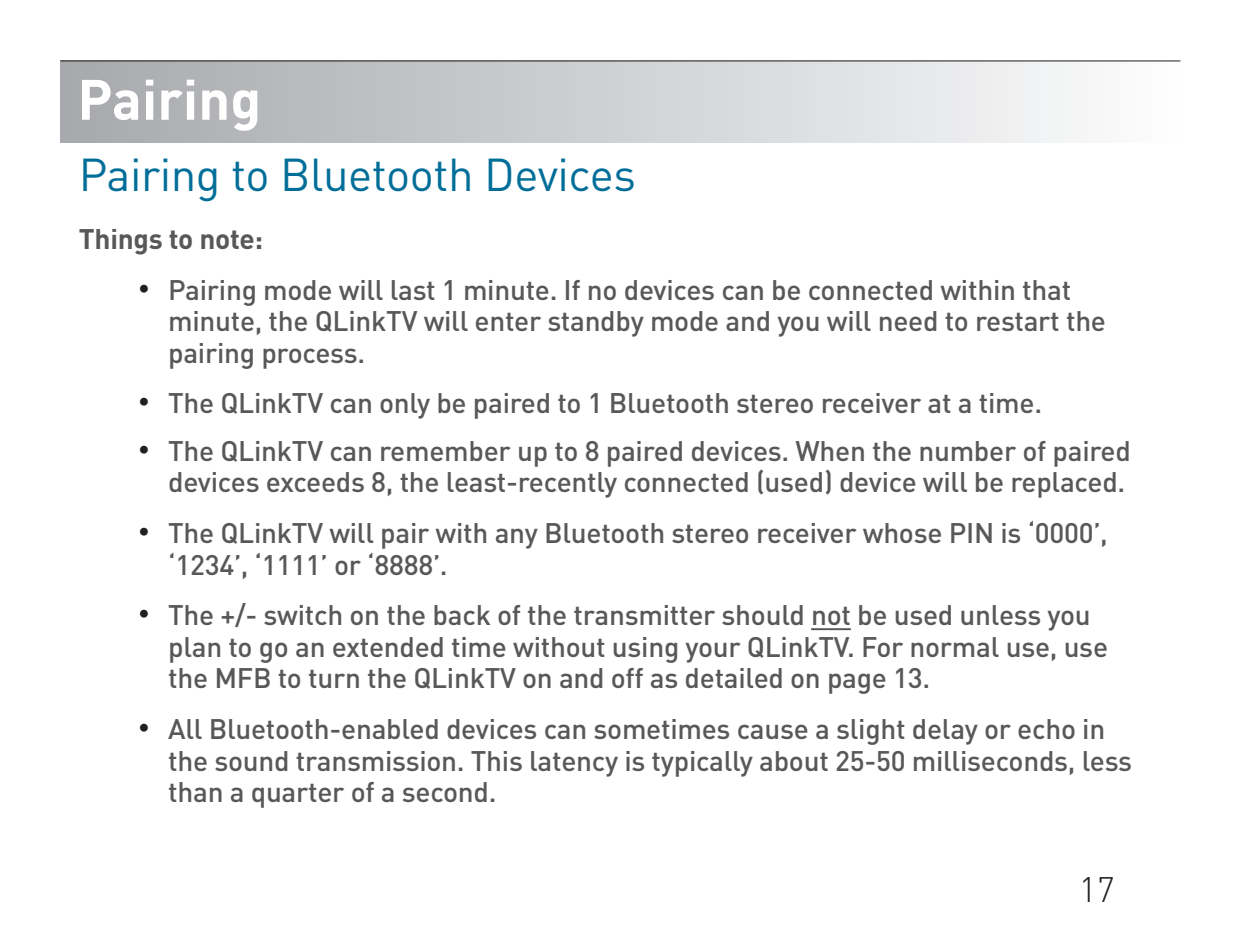
<style>
.page{position:relative;width:1241px;height:943px;background:#fff}
.page>*{position:absolute;margin:0;border:0;box-sizing:border-box;transform-origin:0 0}
.t1{font:700 56px "DINOT";color:#fff}
.t2{font:45.5px "DINOT";letter-spacing:-.01em;color:#006e98}
.t3{font:300 35px "DINOT";color:#231f20}
.t4{font:500 28px/31.5px "DINOT";letter-spacing:-.01em;color:#57585a}
.t5{font:700 28px "DINOT";letter-spacing:-.01em;color:#57585a}
.s1{font-family:"Arial";font-weight:400;font-size:31.5px;color:#231f20}
</style>
<div class="page">
<div style="left:60px;top:60px;width:1120px;height:82px;background:linear-gradient(to right,#a7a8ac,#fcfcfd)"></div>
<hr style="left:60px;top:60px;width:1120px;height:2px;background:#231f20">
<hr style="left:811px;top:628px;width:39px;height:2px;background:#57585a">
<h1 class="t1" style="left:77px;top:63px;width:185px">Pairing</h1>
<h2 class="t2" style="left:79px;top:146px;width:558px">Pairing to Bluetooth Devices</h2>
<p class="t5" style="left:79px;top:220px;width:186px">Things to note:</p>
<p class="t4" style="left:168px;top:273px;width:939px;text-indent:-30px"><span class="s1">•</span> Pairing mode will last 1 minute. If no devices can be connected within that minute, the QLinkTV will enter standby mode and you will need to restart the pairing process.</p>
<p class="t4" style="left:138px;top:387px;width:905px"><span class="s1">•</span> The QLinkTV can only be paired to 1 Bluetooth stereo receiver at a time.</p>
<p class="t4" style="left:138px;top:434px;width:993px;text-align:right"><span class="s1">•</span> The QLinkTV can remember up to 8 paired devices. When the number of paired devices exceeds 8, the least-recently connected (used) device will be replaced.</p>
<p class="t4" style="left:168px;top:516px;width:940px;text-indent:-30px"><span class="s1">•</span> The QLinkTV will pair with any Bluetooth stereo receiver whose PIN is ‘0000’, ‘1234’, ‘1111’ or ‘8888’.</p>
<p class="t4" style="left:168px;top:599px;width:941px;text-indent:-30px"><span class="s1">•</span> The +/- switch on the back of the transmitter should not be used unless you plan to go an extended time without using your QLinkTV. For normal use, use the MFB to turn the QLinkTV on and off as detailed on page 13.</p>
<p class="t4" style="left:168px;top:712px;width:965px;text-indent:-30px"><span class="s1">•</span> All Bluetooth-enabled devices can sometimes cause a slight delay or echo in the sound transmission. This latency is typically about 25-50 milliseconds, less than a quarter of a second.</p>
<p class="t3" style="left:1078px;top:867px;width:37px">17</p>
</div>
